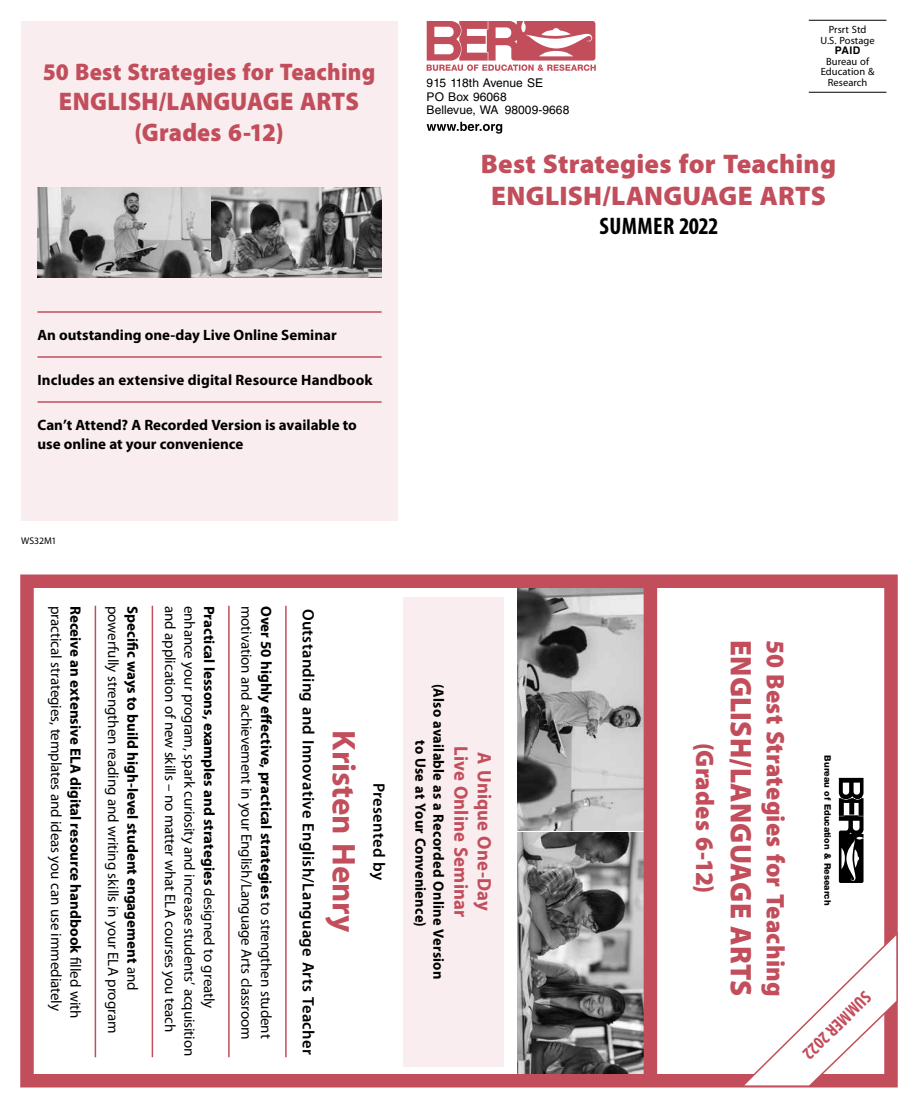
<style>
.page{position:relative;width:918px;height:1107px;background:#fff}
.page>*{position:absolute;margin:0;border:0;box-sizing:border-box;transform-origin:0 0}
.t1{font:700 33px "Myriad Pro";letter-spacing:-.005em;color:#c24e5c}
.t2{font:900 30px "Myriad Pro";letter-spacing:.01em;color:#c24e5c;scale:.96 1}
.t3{font:900 27px/32.4px "Myriad Pro";letter-spacing:.01em;color:#c24e5c;text-align:center}
.t4{font:900 25.5px "Myriad Pro";letter-spacing:.01em;color:#c24e5c;scale:.96 1}
.t5{font:900 25.5px/30.6px "Myriad Pro";letter-spacing:.01em;color:#c24e5c;text-align:center;scale:.95 1}
.t6{font:900 24px "Myriad Pro";letter-spacing:.01em;color:#c24e5c;scale:.95 1}
.t7{font:700 condensed 24px "Myriad Pro";letter-spacing:.015em;color:#000}
.t8{font:700 19.5px/23.4px "Myriad Pro";letter-spacing:.01em;color:#c24e5c;text-align:center;scale:.96 1}
.t9{font:700 condensed 18px "Myriad Pro";color:#c24e5c}
.t10{font:600 16.5px "Myriad Pro";letter-spacing:.02em;color:#000}
.t11{font:700 15px/19.5px "Myriad Pro";color:#000}
.t12{font:15px "Myriad Pro";letter-spacing:-.005em;color:#000}
.t13{font:700 15px/18px "Myriad Pro";color:#000;text-align:center;scale:.96 1}
.t14{font:12px/13.5px "Helvetica LT Std";letter-spacing:.005em;color:#000}
.t15{font:10.5px/10.5px "Myriad Pro";letter-spacing:.005em;color:#000;text-align:center}
.t16{font:700 10.5px "Helvetica LT Std";color:#000}
.t17{font:9.75px "Myriad Pro";color:#000}
.t18{font:800 9px "Helvetica Neue LT Std";color:#000}
.s1{font-weight:400}
</style>
<div class="page">
<div style="left:21px;top:21px;width:376px;height:499px;background:#f9edef"></div>
<hr style="left:285px;top:606px;width:2px;height:451px;background:#c24e5c">
<hr style="left:228px;top:606px;width:2px;height:451px;background:#c24e5c">
<hr style="left:152px;top:606px;width:1px;height:451px;background:#c24e5c">
<hr style="left:95px;top:606px;width:1px;height:451px;background:#c24e5c">
<hr style="left:809px;top:20px;width:78px;height:1px;background:#000">
<hr style="left:809px;top:92px;width:78px;height:1px;background:#000">
<svg style="left:427px;top:21px;width:169px;height:50px"></svg>
<svg style="left:427px;top:122px;width:75px;height:12px"></svg>
<div style="left:404px;top:597px;width:100px;height:469px;background:#f9edef"></div>
<hr style="left:38px;top:311px;width:344px;height:2px;background:#c24e5c">
<hr style="left:38px;top:356px;width:344px;height:2px;background:#c24e5c">
<hr style="left:38px;top:401px;width:344px;height:2px;background:#c24e5c">
<svg style="left:839px;top:778px;width:25px;height:105px"></svg>
<img style="left:517px;top:589px;width:127px;height:242px">
<img style="left:517px;top:833px;width:127px;height:240px">
<div style="left:644px;top:579px;width:13px;height:505px;background:#c24e5c"></div>
<img style="left:38px;top:187px;width:172px;height:90px">
<img style="left:212px;top:187px;width:170px;height:90px">
<div style="left:20px;top:574px;width:878px;height:514px;border:14px solid #c24e5c"></div>
<svg style="left:739px;top:931px;width:159px;height:157px"></svg>
<h3 class="t6" style="left:43px;top:56px;width:352px">50 Best Strategies for Teaching</h3>
<h3 class="t5" style="left:59px;top:85px;width:318px">ENGLISH/LANGUAGE ARTS (Grades 6-12)</h3>
<p class="t15" style="left:821px;top:24px;width:56px">Prsrt Std<br>U.S. Postage</p>
<p class="t16" style="left:835px;top:44px;width:27px">PAID</p>
<p class="t15" style="left:821px;top:56px;width:55px">Bureau of<br>Education &amp;</p>
<p class="t14" style="left:427px;top:76px;width:118px">915 118th Avenue SE</p>
<p class="t15" style="left:828px;top:77px;width:41px">Research</p>
<p class="t14" style="left:427px;top:90px;width:144px">PO Box 96068<br>Bellevue, WA 98009‑9668</p>
<h3 class="t3" style="left:481px;top:146px;width:357px">Best Strategies for Teaching<br>ENGLISH/LANGUAGE ARTS</h3>
<h3 class="t7" style="left:600px;top:211px;width:120px">SUMMER 2022</h3>
<p class="t11" style="left:38px;top:324px;width:301px">An outstanding one-day Live Online Seminar</p>
<p class="t11" style="left:38px;top:369px;width:337px">Includes an extensive digital Resource Handbook</p>
<p class="t11" style="left:38px;top:414px;width:321px">Can’t Attend? A Recorded Version is available to use online at your convenience</p>
<p class="t17" style="left:21px;top:535px;width:37px">WS32M1</p>
<p class="t11" style="left:143px;top:606px;width:386px;rotate:90deg">Specific ways to build high-level student engagement <span class="s1">and</span></p>
<p class="t12" style="left:179px;top:606px;width:428px;rotate:90deg">and application of new skills – no matter what ELA courses you teach</p>
<p class="t12" style="left:199px;top:606px;width:452px;rotate:90deg">enhance your program, spark curiosity and increase students’ acquisition</p>
<p class="t11" style="left:276px;top:606px;width:434px;rotate:90deg">Over 50 highly effective, practical strategies <span class="s1">to strengthen student</span></p>
<p class="t11" style="left:86px;top:606px;width:414px;rotate:90deg">Receive an extensive ELA digital resource handbook <span class="s1">filled with</span></p>
<p class="t12" style="left:122px;top:606px;width:429px;rotate:90deg">powerfully strengthen reading and writing skills in your ELA program</p>
<p class="t11" style="left:219px;top:606px;width:404px;rotate:90deg">Practical lessons, examples and strategies <span class="s1">designed to greatly</span></p>
<p class="t12" style="left:256px;top:606px;width:436px;rotate:90deg">motivation and achievement in your English/Language Arts classroom</p>
<p class="t12" style="left:65px;top:606px;width:406px;rotate:90deg">practical strategies, templates and ideas you can use immediately</p>
<p class="t10" style="left:319px;top:609px;width:447px;rotate:90deg">Outstanding and Innovative English/Language Arts Teacher</p>
<h1 class="t1" style="left:366px;top:730px;width:204px;rotate:90deg">Kristen Henry</h1>
<p class="t10" style="left:389px;top:783px;width:99px;rotate:90deg">Presented by</p>
<p class="t13" style="left:448px;top:684px;width:309px;rotate:90deg">(Also available as a Recorded Online Version to Use at Your Convenience)</p>
<h3 class="t8" style="left:497px;top:746px;width:180px;rotate:90deg">A Unique One-Day<br>Live Online Seminar</h3>
<h3 class="t4" style="left:722px;top:743px;width:158px;rotate:90deg">(Grades 6-12)</h3>
<h2 class="t2" style="left:761px;top:640px;width:373px;rotate:90deg">ENGLISH/LANGUAGE ARTS</h2>
<h3 class="t4" style="left:792px;top:640px;width:373px;rotate:90deg">50 Best Strategies for Teaching</h3>
<p class="t18" style="left:833px;top:755px;width:151px;rotate:90deg">Bureau of Education &amp; Research</p>
<p class="t9" style="left:876px;top:1002px;width:89px;rotate:135deg">SUMMER 2022</p>
</div>
